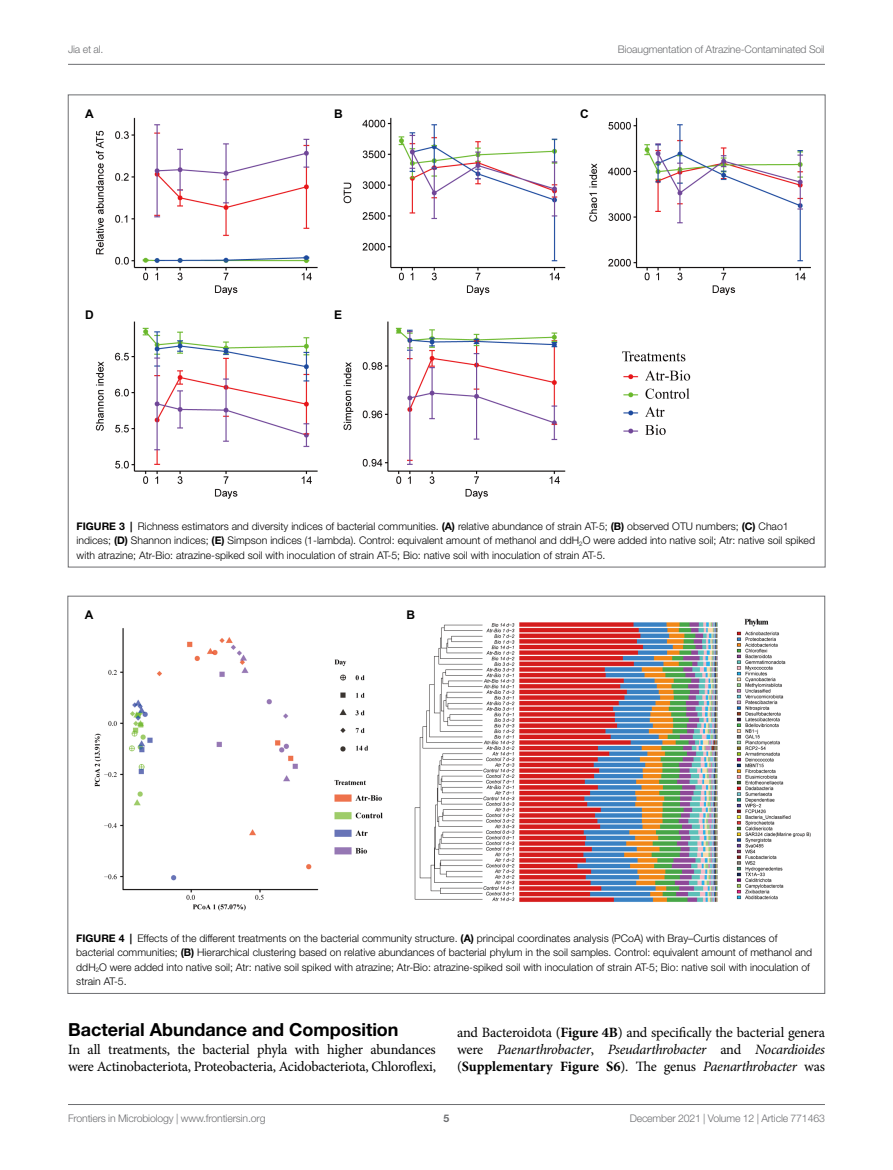
<style>
.page{position:relative;width:893px;height:1170px;background:#fff}
.page>*{position:absolute;margin:0;border:0;box-sizing:border-box;transform-origin:0 0}
.HEAD_2{font:700 18px "Helvetica Neue LT Std";color:#000}
.TEXT_FLUSH{font:14.25px/17.2px "Minion Pro";letter-spacing:-.015em;color:#000}
.t1{font:700 12px "Arial";color:#000}
.t2{font:700 12px "Arial";color:#030303}
.FIG_LEG{font:300 10.5px/14.2px "Helvetica Neue LT Std";color:#000}
.t3{font:300 10.5px "Helvetica Neue LT Std";letter-spacing:-.015em;color:#6d6e71}
.t4{font:700 10.5px "Helvetica Neue LT Std";color:#6d6e71}
.s1{font-weight:700}
.s2{font-style:italic}
</style>
<div class="page">
<hr style="left:68px;top:64px;width:757px;height:1px;background:#6d6e71">
<hr style="left:68px;top:1104px;width:757px;height:1px;background:#6d6e71">
<img style="left:95px;top:117px;width:716px;height:382px">
<img style="left:94px;top:618px;width:717px;height:293px">
<p class="t3" style="left:68px;top:42px;width:37px">Jia et al.</p>
<p class="t3" style="left:618px;top:42px;width:208px">Bioaugmentation of Atrazine-Contaminated Soil</p>
<p class="t1" style="left:85px;top:105px;width:10px">A</p>
<p class="t1" style="left:334px;top:105px;width:10px">B</p>
<p class="t1" style="left:85px;top:306px;width:10px">D</p>
<p class="t1" style="left:334px;top:306px;width:10px">E</p>
<p class="t1" style="left:580px;top:105px;width:10px">C</p>
<p class="FIG_LEG" style="left:77px;top:519px;width:740px"><span class="s1">FIGURE 3 |</span> Richness estimators and diversity indices of bacterial communities. <span class="s1">(A)</span> relative abundance of strain AT-5; <span class="s1">(B)</span> observed OTU numbers; <span class="s1">(C)</span> Chao1 indices; <span class="s1">(D)</span> Shannon indices; <span class="s1">(E)</span> Simpson indices (1-lambda). Control: equivalent amount of methanol and ddH<sub>2</sub>O were added into native soil; Atr: native soil spiked with atrazine; Atr-Bio: atrazine-spiked soil with inoculation of strain AT-5; Bio: native soil with inoculation of strain AT-5.</p>
<p class="t2" style="left:85px;top:606px;width:10px">A</p>
<p class="t2" style="left:406px;top:606px;width:10px">B</p>
<p class="FIG_LEG" style="left:76px;top:931px;width:737px"><span class="s1">FIGURE 4 |</span> Effects of the different treatments on the bacterial community structure. <span class="s1">(A)</span> principal coordinates analysis (PCoA) with Bray–Curtis distances of bacterial communities; <span class="s1">(B)</span> Hierarchical clustering based on relative abundances of bacterial phylum in the soil samples. Control: equivalent amount of methanol and ddH<sub>2</sub>O were added into native soil; Atr: native soil spiked with atrazine; Atr-Bio: atrazine-spiked soil with inoculation of strain AT-5; Bio: native soil with inoculation of strain AT-5.</p>
<p class="HEAD_2" style="left:68px;top:1018px;width:332px">Bacterial Abundance and Composition</p>
<p class="TEXT_FLUSH" style="left:68px;top:1040px;width:369px">In all treatments, the bacterial phyla with higher abundances were Actinobacteriota, Proteobacteria, Acidobacteriota, Chloroflexi,</p>
<p class="TEXT_FLUSH" style="left:457px;top:1023px;width:369px;text-align:justify">and Bacteroidota (<span class="s1">Figure 4B</span>) and specifically the bacterial genera were <span class="s2">Paenarthrobacter</span>, <span class="s2">Pseudarthrobacter</span> and <span class="s2">Nocardioides </span>(<span class="s1">Supplementary Figure S6</span>). The genus <span class="s2">Paenarthrobacter</span> was</p>
<p class="t3" style="left:68px;top:1111px;width:199px">Frontiers in Microbiology | www.frontiersin.org</p>
<p class="t4" style="left:444px;top:1111px;width:7px">5</p>
<p class="t3" style="left:630px;top:1111px;width:197px">December 2021 | Volume 12 | Article 771463</p>
</div>
